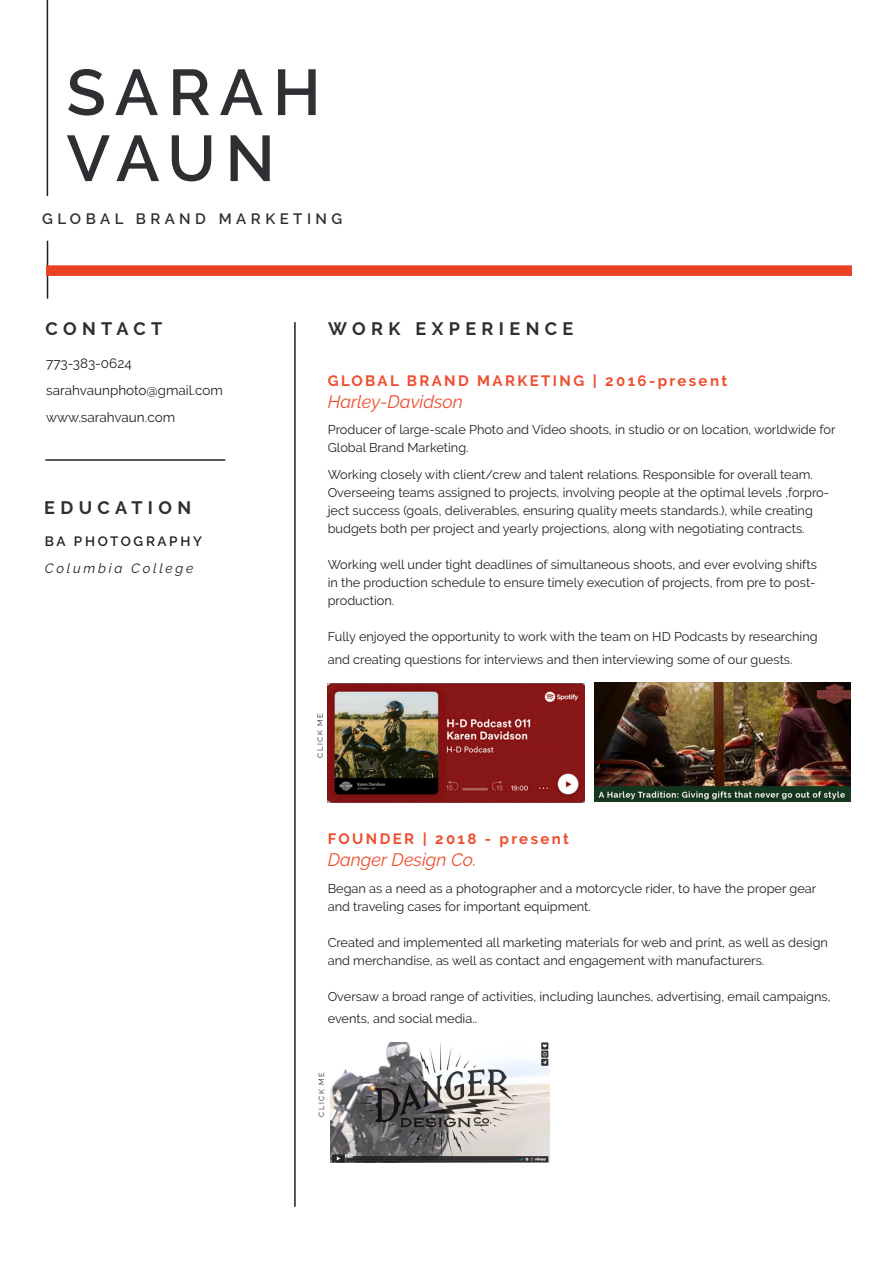
<style>
.page{position:relative;width:893px;height:1263px;background:#fff}
.page>*{position:absolute;margin:0;border:0;box-sizing:border-box;transform-origin:0 0}
.t1{font:600 64.5px/66px "Raleway";letter-spacing:.14em;color:#2e2f33}
.t2{font:700 18px "Raleway";letter-spacing:.3em;color:#2e2f33}
.t3{font:italic 18px "Raleway";color:#ef4d2f}
.t4{font:700 15px "Raleway";letter-spacing:.16em;color:#ef4d2f}
.t5{font:600 15px "Raleway";letter-spacing:.3em;color:#2e2f33}
.t6{font:13.5px/27px "Raleway";color:#231f20}
.t7{font:italic 13.5px "Raleway";letter-spacing:.2em;color:#231f20}
.t8{font:600 13.5px "Raleway";letter-spacing:.2em;color:#231f20}
.t9{font:12.75px/18px "Raleway";color:#231f20}
.t10{font:7.5px "Raleway";letter-spacing:.2em;color:#231f20}
</style>
<div class="page">
<hr style="left:47px;top:0;width:1px;height:196px;background:#231f20">
<hr style="left:47px;top:241px;width:1px;height:58px;background:#231f20">
<div style="left:46px;top:266px;width:805px;height:9px;background:#ea4023"></div>
<img style="left:295px;top:322px;width:1px;height:884px">
<hr style="left:45px;top:459px;width:180px;height:2px;background:#231f20">
<img style="left:328px;top:683px;width:257px;height:120px">
<img style="left:594px;top:682px;width:256px;height:120px">
<img style="left:331px;top:1043px;width:219px;height:119px">
<h1 class="t1" style="left:67px;top:60px;width:256px">SARAH<br>VAUN</h1>
<p class="t5" style="left:42px;top:210px;width:302px">GLOBAL BRAND MARKETING</p>
<h2 class="t2" style="left:45px;top:318px;width:118px">CONTACT</h2>
<p class="t6" style="left:46px;top:349px;width:178px">773-383-0624 sarahvaunphoto@gmail.com www.sarahvaun.com</p>
<h2 class="t2" style="left:44px;top:497px;width:149px">EDUCATION</h2>
<p class="t8" style="left:45px;top:534px;width:159px">BA PHOTOGRAPHY</p>
<p class="t7" style="left:45px;top:561px;width:150px">Columbia College</p>
<p class="t2" style="left:328px;top:319px;width:247px">WORK EXPERIENCE</p>
<p class="t4" style="left:328px;top:372px;width:401px">GLOBAL BRAND MARKETING | 2016-present</p>
<p class="t3" style="left:328px;top:391px;width:137px">Harley-Davidson</p>
<p class="t9" style="left:328px;top:421px;width:509px">Producer of large-scale Photo and Video shoots, in studio or on location, worldwide for<br>Global Brand Marketing.</p>
<p class="t9" style="left:328px;top:465px;width:503px">Working closely with client/crew and talent relations. Responsible for overall team.<br>Overseeing teams assigned to projects, involving people at the optimal levels ,forpro&shy;ject success (goals, deliverables, ensuring quality meets standards.), while creating budgets both per project and yearly projections, along with negotiating contracts.</p>
<p class="t9" style="left:328px;top:555px;width:491px;text-align:justify">Working well under tight deadlines of simultaneous shoots, and ever evolving shifts in the production schedule to ensure timely execution of projects, from pre to post&shy;production.</p>
<p class="t9" style="left:328px;top:625px;width:491px;line-height:22.5px">Fully enjoyed the opportunity to work with the team on HD Podcasts by researching and creating questions for interviews and then interviewing some of our guests.</p>
<p class="t10" style="left:316px;top:758px;width:46px;rotate:-90deg">CLICK ME</p>
<p class="t4" style="left:328px;top:830px;width:243px">FOUNDER | 2018 - present</p>
<p class="t3" style="left:328px;top:849px;width:150px">Danger Design Co.</p>
<p class="t9" style="left:328px;top:879px;width:490px">Began as a need as a photographer and a motorcycle rider, to have the proper gear and traveling cases for important equipment.</p>
<p class="t9" style="left:328px;top:933px;width:502px">Created and implemented all marketing materials for web and print, as well as design and merchandise, as well as contact and engagement with manufacturers.</p>
<p class="t9" style="left:328px;top:985px;width:504px;line-height:22.5px">Oversaw a broad range of activities, including launches, advertising, email campaigns, events, and social media..</p>
<p class="t10" style="left:317px;top:1117px;width:46px;rotate:-90deg">CLICK ME</p>
</div>
